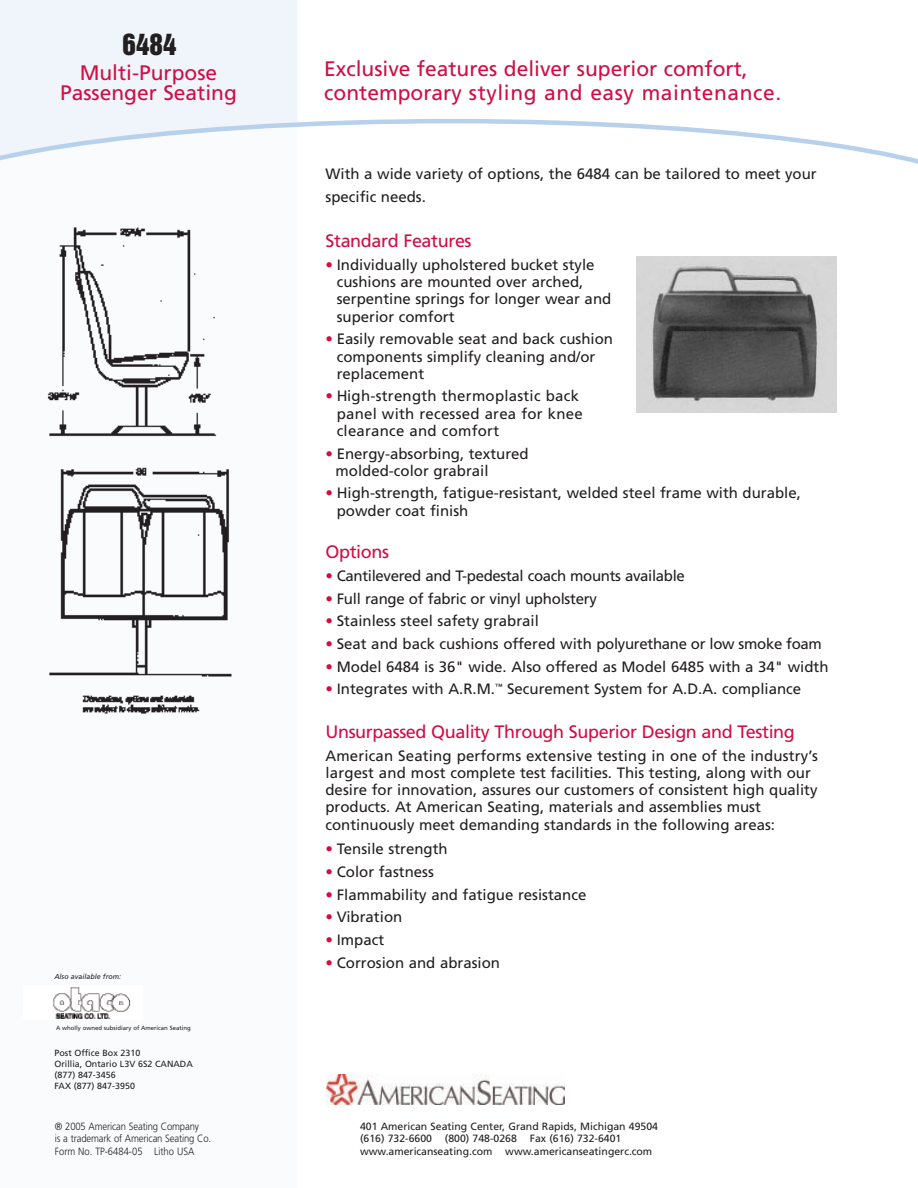
<style>
.page{position:relative;width:918px;height:1188px;background:#fff}
.page>*{position:absolute;margin:0;border:0;box-sizing:border-box;transform-origin:0 0}
.t1{font:27px "Helvetica Inserat";color:#231f20}
.t2{font:21px/19.5px "Frutiger";color:#d20d44;text-align:center}
.t3{font:18px "Frutiger";letter-spacing:-.02em;color:#d20d44}
.t4{font:15px/17.2px "Frutiger";color:#231f20}
.t5{font:15px "Frutiger";letter-spacing:-.02em;color:#231f20}
.t6{font:10.5px/12.6px "Frutiger";color:#231f20}
.t7{font:300 10.5px/12.6px "Frutiger";letter-spacing:-.01em;color:#231f20;scale:.9 1}
.t8{font:9px/10.6px "Frutiger";color:#231f20}
.t9{font:italic 7.2px "Frutiger";color:#231f20}
.t10{font:6px "Frutiger";color:#231f20}
.s1{color:#d20d44}
</style>
<div class="page">
<div style="left:0;top:0;width:297px;height:1188px;background:#f9fbfd"></div>
<img style="left:327px;top:1075px;width:238px;height:29px">
<svg style="left:0;top:119px;width:918px;height:45px"></svg>
<img style="left:637px;top:256px;width:200px;height:157px">
<img style="left:53px;top:987px;width:77px;height:32px">
<img style="left:47px;top:227px;width:185px;height:487px">
<h1 class="t1" style="left:123px;top:34px;width:55px">6484</h1>
<h2 class="t2" style="left:60px;top:65px;width:178px">Multi-Purpose<br>Passenger Seating</h2>
<h2 class="t2" style="left:324px;top:58px;width:459px;line-height:24px;text-align:left">Exclusive features deliver superior comfort, contemporary styling and easy maintenance.</h2>
<p class="t4" style="left:326px;top:164px;width:493px;line-height:22.5px">With a wide variety of options, the 6484 can be tailored to meet your specific needs.</p>
<p class="t3" style="left:326px;top:234px;width:148px">Standard Features</p>
<p class="t4" style="left:337px;top:257px;width:276px;text-indent:-11px"><span class="s1">•</span> Individually upholstered bucket style cushions are mounted over arched, serpentine springs for longer wear and superior comfort</p>
<p class="t4" style="left:337px;top:332px;width:278px;text-indent:-11px"><span class="s1">•</span> Easily removable seat and back cushion components simplify cleaning and/or replacement</p>
<p class="t4" style="left:337px;top:389px;width:247px;text-indent:-11px"><span class="s1">•</span> High-strength thermoplastic back panel with recessed area for knee clearance and comfort</p>
<p class="t4" style="left:336px;top:446px;width:195px;text-indent:-10px"><span class="s1">•</span> Energy-absorbing, textured molded-color grabrail</p>
<p class="t4" style="left:337px;top:486px;width:466px;text-indent:-11px"><span class="s1">•</span> High-strength, fatigue-resistant, welded steel frame with durable, powder coat finish</p>
<p class="t3" style="left:326px;top:545px;width:65px">Options</p>
<p class="t5" style="left:326px;top:570px;width:361px"><span class="s1">•</span> Cantilevered and T-pedestal coach mounts available</p>
<p class="t4" style="left:326px;top:591px;width:273px"><span class="s1">•</span> Full range of fabric or vinyl upholstery</p>
<p class="t4" style="left:326px;top:614px;width:215px"><span class="s1">•</span> Stainless steel safety grabrail</p>
<p class="t4" style="left:326px;top:636px;width:498px"><span class="s1">•</span> Seat and back cushions offered with polyurethane or low smoke foam</p>
<p class="t4" style="left:326px;top:659px;width:505px"><span class="s1">•</span> Model 6484 is 36" wide. Also offered as Model 6485 with a 34" width</p>
<p class="t4" style="left:326px;top:682px;width:477px"><span class="s1">•</span> Integrates with A.R.M.<sup>™</sup> Securement System for A.D.A. compliance</p>
<p class="t3" style="left:326px;top:724px;width:471px">Unsurpassed Quality Through Superior Design and Testing</p>
<p class="t4" style="left:326px;top:748px;width:494px">American Seating performs extensive testing in one of the industry’s largest and most complete test facilities. This testing, along with our desire for innovation, assures our customers of consistent high quality products. At American Seating, materials and assemblies must continuously meet demanding standards in the following areas:</p>
<p class="t9" style="left:54px;top:973px;width:68px">Also available from:</p>
<p class="t10" style="left:56px;top:1025px;width:136px">A wholly owned subsidiary of American Seating</p>
<p class="t8" style="left:54px;top:1049px;width:140px">Post Office Box 2310<br>Orillia, Ontario L3V 6S2 CANADA (877) 847-3456<br>FAX (877) 847-3950</p>
<p class="t7" style="left:55px;top:1121px;width:175px">® 2005 American Seating Company<br>is a trademark of American Seating Co.<br>Form No. TP-6484-05 Litho USA</p>
<p class="t4" style="left:326px;top:842px;width:124px"><span class="s1">•</span> Tensile strength</p>
<p class="t4" style="left:326px;top:864px;width:110px"><span class="s1">•</span> Color fastness</p>
<p class="t4" style="left:326px;top:887px;width:262px"><span class="s1">•</span> Flammability and fatigue resistance</p>
<p class="t4" style="left:326px;top:910px;width:78px"><span class="s1">•</span> Vibration</p>
<p class="t4" style="left:326px;top:932px;width:60px"><span class="s1">•</span> Impact</p>
<p class="t4" style="left:326px;top:955px;width:176px"><span class="s1">•</span> Corrosion and abrasion</p>
<p class="t6" style="left:360px;top:1121px;width:300px">401 American Seating Center, Grand Rapids, Michigan 49504 (616) 732-6600 (800) 748-0268 Fax (616) 732-6401 www.americanseating.com www.americanseatingerc.com</p>
</div>
